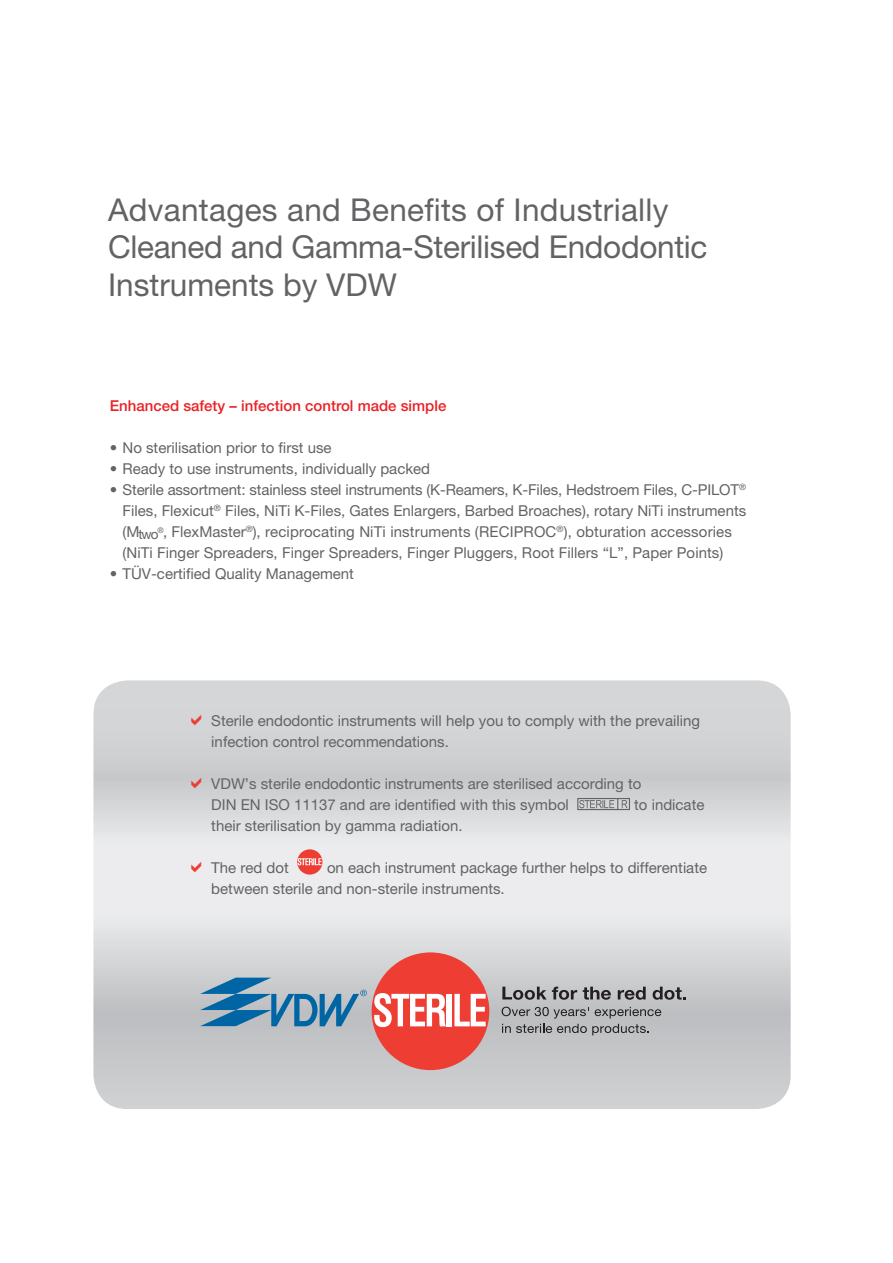
<style>
.page{position:relative;width:893px;height:1263px;background:#fff}
.page>*{position:absolute;margin:0;border:0;box-sizing:border-box;transform-origin:0 0}
.t1{font:31.5px/37.8px "Helvetica Neue LT Pro";color:#636366}
.t2{font:15px/21px "Helvetica Neue LT Pro";color:#636366}
.t3{font:500 15px "Helvetica Neue LT Pro";color:#eb2125}
</style>
<div class="page">
<svg style="left:93px;top:680px;width:698px;height:429px;background:#d6d7d9"></svg>
<div style="left:577px;top:798px;width:41px;height:12px;border:1px solid #636366"></div>
<div style="left:617px;top:798px;width:13px;height:12px;border:1px solid #636366"></div>
<div style="left:297px;top:849px;width:25px;height:26px;background:#ee3e34;border-radius:50%"></div>
<svg style="left:298px;top:858px;width:24px;height:7px"></svg>
<div style="left:372px;top:952px;width:117px;height:118px;background:#ee3e34;border-radius:50%"></div>
<div style="left:447px;top:994px;width:5px;height:32px;background:#fff"></div>
<svg style="left:454px;top:994px;width:32px;height:32px"></svg>
<svg style="left:374px;top:993px;width:72px;height:34px"></svg>
<svg style="left:200px;top:978px;width:167px;height:48px;background:#789fb9"></svg>
<svg style="left:502px;top:987px;width:75px;height:13px"></svg>
<svg style="left:583px;top:987px;width:28px;height:13px"></svg>
<svg style="left:618px;top:987px;width:28px;height:13px"></svg>
<svg style="left:653px;top:987px;width:33px;height:13px"></svg>
<svg style="left:502px;top:1007px;width:159px;height:28px;background:#a2a2a5"></svg>
<svg style="left:579px;top:800px;width:49px;height:8px"></svg>
<svg style="left:191px;top:715px;width:10px;height:10px"></svg>
<svg style="left:208px;top:726px;width:12px;height:1px"></svg>
<svg style="left:191px;top:778px;width:10px;height:10px"></svg>
<svg style="left:208px;top:789px;width:12px;height:1px"></svg>
<svg style="left:191px;top:862px;width:10px;height:10px"></svg>
<svg style="left:208px;top:873px;width:12px;height:1px"></svg>
<h1 class="t1" style="left:108px;top:190px;width:601px">Advantages and Benefits of Industrially<br>Cleaned and Gamma-Sterilised Endodontic<br>Instruments by VDW</h1>
<p class="t3" style="left:110px;top:397px;width:338px">Enhanced safety – infection control made simple</p>
<p class="t2" style="left:110px;top:437px;width:223px">• No sterilisation prior to first use</p>
<p class="t2" style="left:110px;top:458px;width:322px">• Ready to use instruments, individually packed</p>
<p class="t2" style="left:123px;top:479px;width:625px;text-indent:-13px">• Sterile assortment: stainless steel instruments (K-Reamers, K-Files, Hedstroem Files, C-PILOT<sup>® </sup>Files, Flexicut<sup>®</sup> Files, NiTi K-Files, Gates Enlargers, Barbed Broaches), rotary NiTi instruments (M<sub>two</sub><sup>®</sup>, FlexMaster<sup>®</sup>), reciprocating NiTi instruments (RECIPROC<sup>®</sup>), obturation accessories (NiTi Finger Spreaders, Finger Spreaders, Finger Pluggers, Root Fillers “L”, Paper Points)</p>
<p class="t2" style="left:110px;top:563px;width:246px">• TÜV-certified Quality Management</p>
<p class="t2" style="left:211px;top:710px;width:490px">Sterile endodontic instruments will help you to comply with the prevailing infection control recommendations.</p>
<p class="t2" style="left:211px;top:773px;width:432px">VDW’s sterile endodontic instruments are sterilised according to<br>DIN EN ISO 11137 and are identified with this symbol</p>
<p class="t2" style="left:634px;top:794px;width:72px">to indicate</p>
<p class="t2" style="left:211px;top:815px;width:253px">their sterilisation by gamma radiation.</p>
<p class="t2" style="left:211px;top:857px;width:79px">The red dot</p>
<p class="t2" style="left:211px;top:857px;width:497px;text-indent:116px">on each instrument package further helps to differentiate between sterile and non-sterile instruments.</p>
</div>
